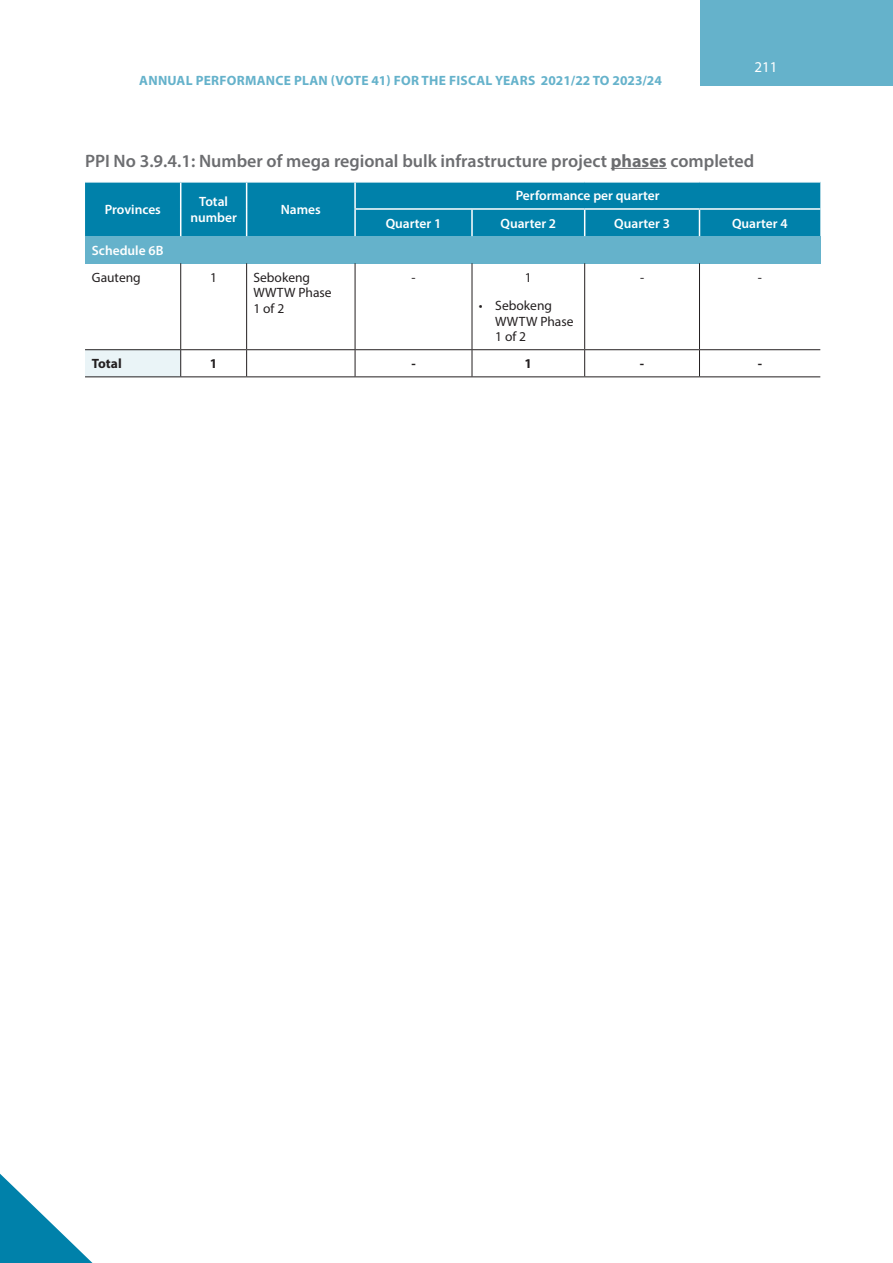
<style>
.page{position:relative;width:893px;height:1263px;background:#fff}
.page>*{position:absolute;margin:0;border:0;box-sizing:border-box;transform-origin:0 0}
.t1{font:600 18px "Myriad Pro";color:#6c6d70}
.t2{font:15px "Myriad Pro";color:#fff}
.t3{font:600 13.5px/15.5px "Myriad Pro";color:#fff;text-align:center}
.t4{font:700 13.5px "Myriad Pro";letter-spacing:.02em;color:#65b2cb}
.t5{font:13.5px/15.6px "Myriad Pro";color:#231f20}
.t6{font:700 13.5px "Myriad Pro";color:#231f20}
.s1{font-weight:700}
</style>
<div class="page">
<svg style="left:0;top:1174px;width:93px;height:89px"></svg>
<div style="left:701px;top:0;width:192px;height:86px;background:#65b2cb"></div>
<hr style="left:611px;top:168px;width:56px;height:1px;background:#6c6d70">
<div style="left:85px;top:236px;width:735px;height:27px;background:#65b2cb"></div>
<div style="left:85px;top:350px;width:96px;height:27px;background:#eaf4f7"></div>
<div style="left:85px;top:183px;width:735px;height:53px;background:#0081aa"></div>
<hr style="left:180px;top:263px;width:1px;height:86px;background:#231f20">
<hr style="left:246px;top:263px;width:1px;height:86px;background:#231f20">
<hr style="left:355px;top:263px;width:1px;height:86px;background:#231f20">
<hr style="left:472px;top:263px;width:1px;height:86px;background:#231f20">
<hr style="left:584px;top:263px;width:1px;height:86px;background:#231f20">
<hr style="left:699px;top:263px;width:1px;height:86px;background:#231f20">
<hr style="left:85px;top:349px;width:96px;height:1px;background:#231f20">
<hr style="left:181px;top:349px;width:66px;height:1px;background:#231f20">
<svg style="left:180px;top:350px;width:1px;height:26px"></svg>
<hr style="left:247px;top:349px;width:108px;height:1px;background:#231f20">
<svg style="left:246px;top:350px;width:1px;height:26px"></svg>
<hr style="left:355px;top:349px;width:117px;height:1px;background:#231f20">
<svg style="left:355px;top:350px;width:1px;height:26px"></svg>
<hr style="left:472px;top:349px;width:113px;height:1px;background:#231f20">
<svg style="left:472px;top:350px;width:1px;height:26px"></svg>
<hr style="left:585px;top:349px;width:114px;height:1px;background:#231f20">
<svg style="left:584px;top:350px;width:1px;height:26px"></svg>
<hr style="left:699px;top:349px;width:121px;height:1px;background:#231f20">
<svg style="left:699px;top:350px;width:1px;height:26px"></svg>
<hr style="left:85px;top:376px;width:96px;height:1px;background:#231f20">
<hr style="left:181px;top:376px;width:66px;height:1px;background:#231f20">
<hr style="left:247px;top:376px;width:108px;height:1px;background:#231f20">
<hr style="left:355px;top:376px;width:117px;height:1px;background:#231f20">
<hr style="left:472px;top:376px;width:113px;height:1px;background:#231f20">
<hr style="left:585px;top:376px;width:114px;height:1px;background:#231f20">
<hr style="left:699px;top:376px;width:121px;height:1px;background:#231f20">
<p class="t4" style="left:139px;top:72px;width:172px">ANNUAL PERFORMANCE Plan</p>
<p class="t4" style="left:331px;top:72px;width:333px">(VOTE 41) FOR THE FISCAL YEARS 2021/22 TO 2023/24</p>
<p class="t2" style="left:755px;top:58px;width:25px">211</p>
<h1 class="t1" style="left:85px;top:149px;width:671px">PPI No 3.9.4.1: Number of mega regional bulk infrastructure project <span class="s1">phases</span> completed</h1>
<p class="t3" style="left:105px;top:201px;width:58px">Provinces</p>
<p class="t3" style="left:190px;top:194px;width:48px">Total number</p>
<p class="t3" style="left:281px;top:201px;width:42px">Names</p>
<p class="t3" style="left:516px;top:188px;width:146px">Performance per quarter</p>
<p class="t3" style="left:386px;top:215px;width:57px">Quarter 1</p>
<p class="t3" style="left:500px;top:215px;width:57px">Quarter 2</p>
<p class="t3" style="left:614px;top:215px;width:57px">Quarter 3</p>
<p class="t3" style="left:732px;top:215px;width:57px">Quarter 4</p>
<p class="t3" style="left:92px;top:242px;width:73px">Schedule 6B</p>
<p class="t5" style="left:92px;top:269px;width:50px">Gauteng</p>
<p class="t5" style="left:210px;top:269px;width:8px">1</p>
<p class="t5" style="left:253px;top:269px;width:80px">Sebokeng<br>WWTW Phase<br>1 of 2</p>
<p class="t5" style="left:411px;top:269px;width:6px">-</p>
<p class="t5" style="left:525px;top:269px;width:8px">1</p>
<p class="t5" style="left:495px;top:298px;width:80px;text-indent:-16px">• Sebokeng<br>WWTW Phase<br>1 of 2</p>
<p class="t5" style="left:640px;top:269px;width:6px">-</p>
<p class="t5" style="left:758px;top:269px;width:6px">-</p>
<p class="t6" style="left:92px;top:355px;width:31px">Total</p>
<p class="t6" style="left:210px;top:355px;width:9px">1</p>
<p class="t6" style="left:411px;top:355px;width:6px">-</p>
<p class="t6" style="left:525px;top:355px;width:9px">1</p>
<p class="t6" style="left:640px;top:355px;width:6px">-</p>
<p class="t6" style="left:758px;top:355px;width:6px">-</p>
</div>
